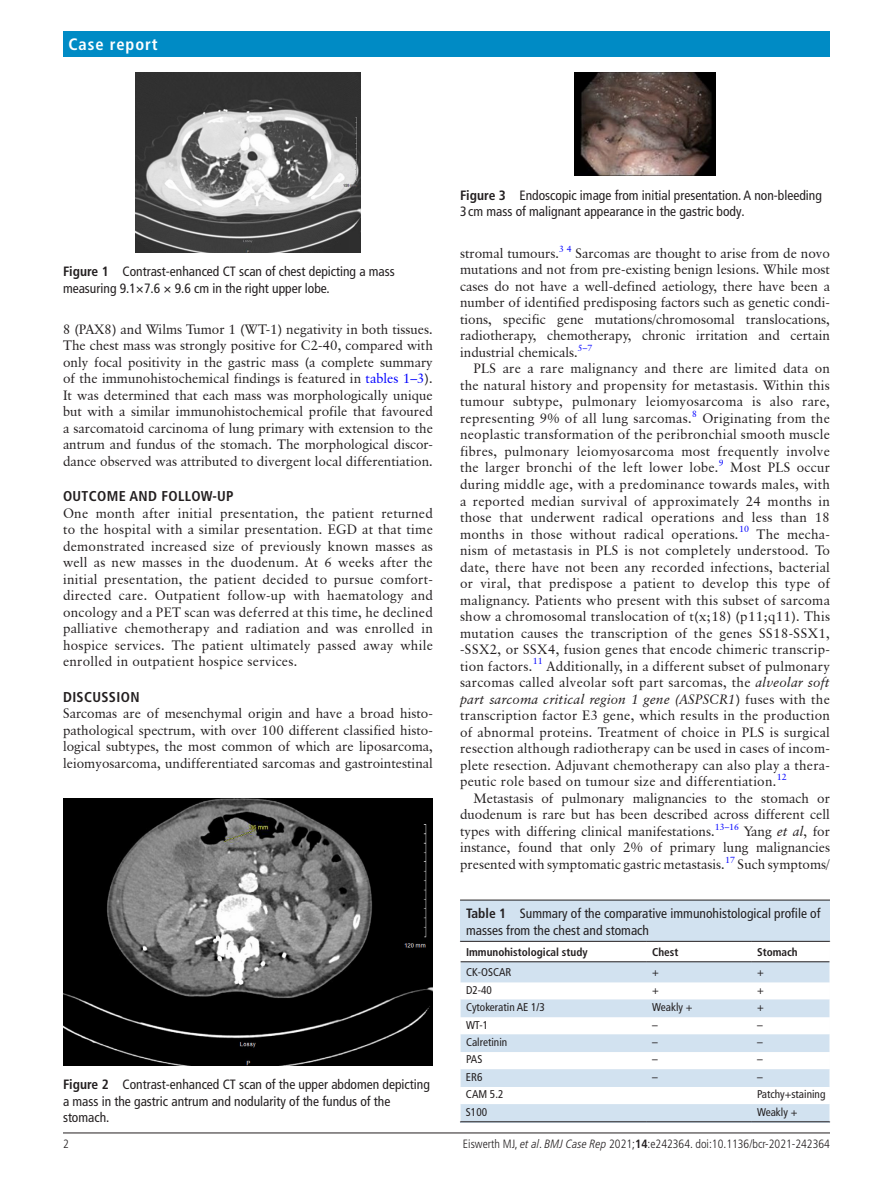
<style>
.page{position:relative;width:893px;height:1191px;background:#fff}
.page>*{position:absolute;margin:0;border:0;box-sizing:border-box;transform-origin:0 0}
.t1{font:700 condensed 16.5px "Frutiger LT Pro";letter-spacing:.055em;color:#fff}
.t2{font:700 condensed 14.25px "Frutiger LT Pro";letter-spacing:.025em;color:#231f20}
.t3{font:13.5px/16.5px "Classical Garamond BT";color:#231f20;text-align:justify}
.t4{font:condensed 13.5px/16.5px "Frutiger LT Pro";color:#231f20}
.t5{font:300 condensed 12px "Frutiger LT Pro";color:#231f20}
.t6{font:condensed 11.25px "Frutiger LT Pro";color:#231f20}
.t7{font:700 condensed 11.25px "Frutiger LT Pro";color:#231f20}
.s1{font-weight:700}
.s2{color:#00f}
.s3{font-style:italic}
</style>
<div class="page">
<hr style="left:63px;top:1132px;width:767px;height:1px;background:#231f20">
<div style="left:63px;top:31px;width:767px;height:25px;background:#008bc5"></div>
<img style="left:136px;top:72px;width:224px;height:180px">
<img style="left:63px;top:798px;width:370px;height:267px">
<img style="left:575px;top:72px;width:140px;height:104px">
<div style="left:460px;top:900px;width:370px;height:222px;background:#d2e2f0"></div>
<hr style="left:460px;top:899px;width:370px;height:1px;background:#231f20">
<div style="left:461px;top:942px;width:369px;height:19px;background:#fff"></div>
<svg style="left:461px;top:962px;width:369px;height:159px"></svg>
<hr style="left:460px;top:941px;width:186px;height:1px;background:#231f20">
<hr style="left:460px;top:961px;width:186px;height:1px;background:#231f20">
<hr style="left:646px;top:941px;width:105px;height:1px;background:#231f20">
<hr style="left:646px;top:961px;width:105px;height:1px;background:#231f20">
<hr style="left:751px;top:941px;width:79px;height:1px;background:#231f20">
<hr style="left:751px;top:961px;width:79px;height:1px;background:#231f20">
<hr style="left:460px;top:1121px;width:186px;height:1px;background:#231f20">
<hr style="left:646px;top:1121px;width:105px;height:1px;background:#231f20">
<hr style="left:751px;top:1121px;width:79px;height:1px;background:#231f20">
<svg style="left:460px;top:941px;width:1px;height:180px"></svg>
<p class="t1" style="left:69px;top:34px;width:91px">Case report</p>
<p class="t4" style="left:63px;top:264px;width:333px"><span class="s1">Figure 1</span> Contrast-enhanced CT scan of chest depicting a mass measuring 9.1×7.6 × 9.6 cm in the right upper lobe.</p>
<p class="t3" style="left:63px;top:321px;width:371px">8 (PAX8) and Wilms Tumor 1 (WT-1) negativity in both tissues.<br>The chest mass was strongly positive for C2-40, compared with only focal positivity in the gastric mass (a complete summary of the immunohistochemical findings is featured in <span class="s2">tables 1–3</span>).<br>It was determined that each mass was morphologically unique but with a similar immunohistochemical profile that favoured a sarcomatoid carcinoma of lung primary with extension to the antrum and fundus of the stomach. The morphological discor&shy;dance observed was attributed to divergent local differentiation.</p>
<p class="t2" style="left:63px;top:488px;width:172px">OUTCOME AND FOLLOW-UP</p>
<p class="t3" style="left:63px;top:504px;width:371px">One month after initial presentation, the patient returned to the hospital with a similar presentation. EGD at that time demonstrated increased size of previously known masses as well as new masses in the duodenum. At 6 weeks after the initial presentation, the patient decided to pursue comfort&shy;directed care. Outpatient follow-up with haematology and oncology and a PET scan was deferred at this time, he declined palliative chemotherapy and radiation and was enrolled in hospice services. The patient ultimately passed away while enrolled in outpatient hospice services.</p>
<p class="t2" style="left:63px;top:688px;width:78px">DISCUSSION</p>
<p class="t3" style="left:63px;top:705px;width:371px">Sarcomas are of mesenchymal origin and have a broad histo&shy;pathological spectrum, with over 100 different classified histo&shy;logical subtypes, the most common of which are liposarcoma, leiomyosarcoma, undifferentiated sarcomas and gastrointestinal</p>
<p class="t4" style="left:63px;top:1076px;width:368px"><span class="s1">Figure 2</span> Contrast-enhanced CT scan of the upper abdomen depicting a mass in the gastric antrum and nodularity of the fundus of the stomach.</p>
<p class="t4" style="left:460px;top:187px;width:363px"><span class="s1">Figure 3</span> Endoscopic image from initial presentation. A non-bleeding<br>3 cm mass of malignant appearance in the gastric body.</p>
<p class="t3" style="left:460px;top:245px;width:371px">stromal tumours.<sup>3</sup> <sup>4</sup> Sarcomas are thought to arise from de novo mutations and not from pre-existing benign lesions. While most cases do not have a well-defined aetiology, there have been a number of identified predisposing factors such as genetic condi&shy;tions, specific gene mutations/chromosomal translocations, radiotherapy, chemotherapy, chronic irritation and certain industrial chemicals.<sup>5–7</sup></p>
<p class="t3" style="left:460px;top:360px;width:371px;text-indent:14px">PLS are a rare malignancy and there are limited data on the natural history and propensity for metastasis. Within this tumour subtype, pulmonary leiomyosarcoma is also rare, representing 9% of all lung sarcomas.<sup>8</sup> Originating from the neoplastic transformation of the peribronchial smooth muscle fibres, pulmonary leiomyosarcoma most frequently involve the larger bronchi of the left lower lobe.<sup>9</sup> Most PLS occur during middle age, with a predominance towards males, with a reported median survival of approximately 24 months in those that underwent radical operations and less than 18 months in those without radical operations.<sup>10</sup> The mecha&shy;nism of metastasis in PLS is not completely understood. To date, there have not been any recorded infections, bacterial or viral, that predispose a patient to develop this type of malignancy. Patients who present with this subset of sarcoma show a chromosomal translocation of t(x;18) (p11;q11). This mutation causes the transcription of the genes SS18-SSX1, -SSX2, or SSX4, fusion genes that encode chimeric transcrip&shy;tion factors.<sup>11</sup> Additionally, in a different subset of pulmonary sarcomas called alveolar soft part sarcomas, the <span class="s3">alveolar soft part sarcoma critical region 1 gene (ASPSCR1</span>) fuses with the transcription factor E3 gene, which results in the production of abnormal proteins. Treatment of choice in PLS is surgical resection although radiotherapy can be used in cases of incom&shy;plete resection. Adjuvant chemotherapy can also play a thera&shy;peutic role based on tumour size and differentiation.<sup>12</sup></p>
<p class="t3" style="left:460px;top:789px;width:371px;text-indent:14px">Metastasis of pulmonary malignancies to the stomach or duodenum is rare but has been described across different cell types with differing clinical manifestations.<sup>13–16</sup> Yang <span class="s3">et al</span>, for instance, found that only 2% of primary lung malignancies presented with symptomatic gastric metastasis.<sup>17</sup> Such symptoms/</p>
<p class="t4" style="left:466px;top:905px;width:356px"><span class="s1">Table 1</span> Summary of the comparative immunohistological profile of masses from the chest and stomach</p>
<p class="t7" style="left:466px;top:945px;width:123px">Immunohistological study</p>
<p class="t7" style="left:652px;top:945px;width:28px">Chest</p>
<p class="t7" style="left:757px;top:945px;width:42px">Stomach</p>
<p class="t6" style="left:466px;top:965px;width:47px">CK-OSCAR</p>
<p class="t6" style="left:652px;top:965px;width:8px">+</p>
<p class="t6" style="left:757px;top:965px;width:8px">+</p>
<p class="t6" style="left:466px;top:983px;width:27px">D2-40</p>
<p class="t6" style="left:652px;top:983px;width:8px">+</p>
<p class="t6" style="left:757px;top:983px;width:8px">+</p>
<p class="t6" style="left:466px;top:1000px;width:80px">Cytokeratin AE 1/3</p>
<p class="t6" style="left:652px;top:1000px;width:42px">Weakly +</p>
<p class="t6" style="left:757px;top:1000px;width:8px">+</p>
<p class="t6" style="left:466px;top:1018px;width:24px">WT-1</p>
<p class="t6" style="left:652px;top:1018px;width:7px">–</p>
<p class="t6" style="left:757px;top:1018px;width:7px">–</p>
<p class="t6" style="left:466px;top:1035px;width:43px">Calretinin</p>
<p class="t6" style="left:652px;top:1035px;width:7px">–</p>
<p class="t6" style="left:757px;top:1035px;width:7px">–</p>
<p class="t6" style="left:466px;top:1053px;width:18px">PAS</p>
<p class="t6" style="left:652px;top:1053px;width:7px">–</p>
<p class="t6" style="left:757px;top:1053px;width:7px">–</p>
<p class="t6" style="left:466px;top:1070px;width:18px">ER6</p>
<p class="t6" style="left:652px;top:1070px;width:7px">–</p>
<p class="t6" style="left:757px;top:1070px;width:7px">–</p>
<p class="t6" style="left:466px;top:1087px;width:39px">CAM 5.2</p>
<p class="t6" style="left:757px;top:1087px;width:70px">Patchy+staining</p>
<p class="t6" style="left:466px;top:1105px;width:23px">S100</p>
<p class="t6" style="left:757px;top:1105px;width:42px">Weakly +</p>
<p class="t5" style="left:63px;top:1136px;width:7px">2</p>
<p class="t5" style="left:463px;top:1136px;width:369px">Eiswerth MJ, <span class="s3">et al</span>. <span class="s3">BMJ Case Rep</span> 2021;<span class="s1">14</span>:e242364. doi:10.1136/bcr-2021-242364</p>
</div>
